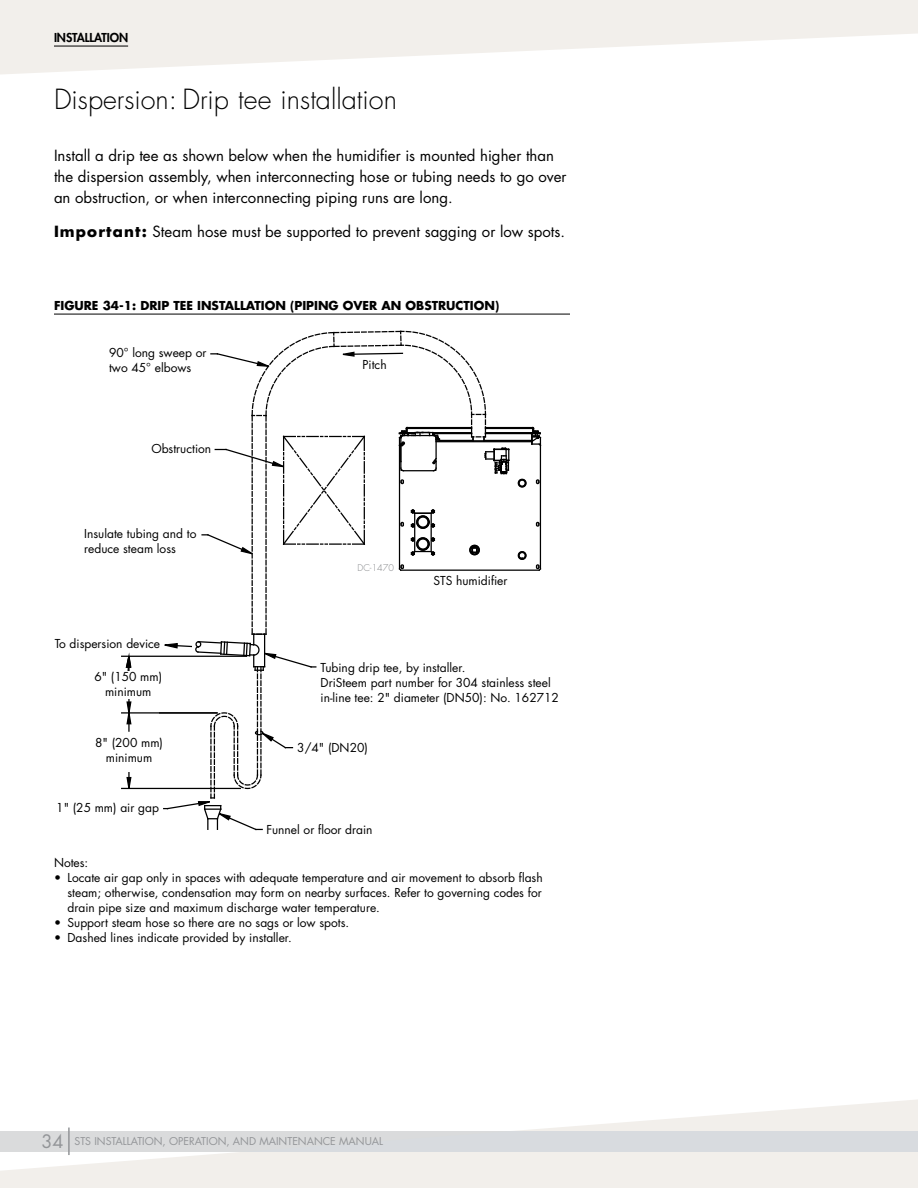
<style>
.page{position:relative;width:918px;height:1188px;background:#fff}
.page>*{position:absolute;margin:0;border:0;box-sizing:border-box;transform-origin:0 0}
.t1{font:300 27px "Futura Std";color:#000}
.t2{font:15px/21px "Futura Std";color:#000}
.t3{font:12px/15px "Futura Std";color:#000}
.t4{font:700 12px "Futura Std";color:#000}
.t5{font:800 12px "Futura Std";letter-spacing:-.005em;color:#000}
.t6{font:10.5px "Futura Std";color:#939598}
.t7{font:300 9px "Futura Std";color:#808285}
.s1{font-weight:700}
.s2{font-size:18px}
</style>
<div class="page">
<svg style="left:0;top:0;width:918px;height:74px;fill:#f2efeb"></svg>
<svg style="left:0;top:1099px;width:918px;height:89px;fill:#f2efeb"></svg>
<hr style="left:68px;top:1128px;width:2px;height:27px;background:#939598">
<hr style="left:54px;top:46px;width:74px;height:1px;background:#000">
<hr style="left:401px;top:570px;width:138px;height:1px;background:#000">
<hr style="left:436px;top:441px;width:96px;height:1px;background:#000">
<hr style="left:122px;top:656px;width:124px;height:1px;background:#000">
<svg style="left:125px;top:652px;width:7px;height:19px"></svg>
<hr style="left:122px;top:712px;width:95px;height:2px;background:#000">
<hr style="left:122px;top:788px;width:118px;height:1px;background:#000">
<svg style="left:126px;top:699px;width:6px;height:32px"></svg>
<svg style="left:126px;top:773px;width:6px;height:17px"></svg>
<hr style="left:540px;top:445px;width:1px;height:124px;background:#000">
<svg style="left:517px;top:551px;width:10px;height:9px"></svg>
<svg style="left:535px;top:563px;width:7px;height:8px"></svg>
<svg style="left:535px;top:521px;width:5px;height:7px"></svg>
<svg style="left:517px;top:478px;width:10px;height:10px"></svg>
<svg style="left:535px;top:479px;width:5px;height:7px"></svg>
<hr style="left:485px;top:432px;width:46px;height:2px;background:#000">
<hr style="left:485px;top:428px;width:48px;height:1px;background:#000">
<hr style="left:485px;top:427px;width:48px;height:1px;background:#000">
<hr style="left:484px;top:440px;width:48px;height:1px;background:#000">
<svg style="left:530px;top:426px;width:12px;height:21px"></svg>
<svg style="left:157px;top:330px;width:353px;height:501px"></svg>
<div style="left:84px;top:672px;width:89px;height:27px;background:#fff"></div>
<hr style="left:54px;top:314px;width:516px;height:1px;background:#000">
<p class="t5" style="left:54px;top:30px;width:76px">INSTALLATION</p>
<h1 class="t1" style="left:54px;top:82px;width:344px">Dispersion: Drip tee installation</h1>
<p class="t2" style="left:54px;top:145px;width:514px">Install a drip tee as shown below when the humidifier is mounted higher than the dispersion assembly, when interconnecting hose or tubing needs to go over an obstruction, or when interconnecting piping runs are long.</p>
<p class="t2" style="left:54px;top:222px;width:513px"><span class="s1">Important:</span> Steam hose must be supported to prevent sagging or low spots.</p>
<p class="t4" style="left:54px;top:298px;width:447px">FIGURE 34-1: DRIP TEE INSTALLATION (PIPING OVER AN OBSTRUCTION)</p>
<p class="t3" style="left:109px;top:345px;width:99px">90° long sweep or two 45° elbows</p>
<p class="t3" style="left:151px;top:441px;width:61px">Obstruction</p>
<p class="t3" style="left:84px;top:526px;width:114px">Insulate tubing and to reduce steam loss</p>
<p class="t3" style="left:55px;top:637px;width:107px">To dispersion device</p>
<p class="t3" style="left:94px;top:670px;width:69px;text-align:center">6" (150 mm) minimum</p>
<p class="t3" style="left:95px;top:736px;width:69px;text-align:center">8" (200 mm) minimum</p>
<p class="t3" style="left:56px;top:800px;width:104px">1" (25 mm) air gap</p>
<p class="t3" style="left:363px;top:358px;width:26px">Pitch</p>
<p class="t7" style="left:357px;top:562px;width:38px">DC-1470</p>
<p class="t3" style="left:433px;top:574px;width:76px">STS humidifier</p>
<p class="t3" style="left:321px;top:660px;width:240px">Tubing drip tee, by installer.<br>DriSteem part number for 304 stainless steel in-line tee: 2" diameter (DN50): No. 162712</p>
<p class="t3" style="left:297px;top:740px;width:72px">3/4" (DN20)</p>
<p class="t3" style="left:266px;top:822px;width:108px">Funnel or floor drain</p>
<p class="t3" style="left:54px;top:856px;width:36px">Notes:</p>
<p class="t3" style="left:68px;top:871px;width:477px;text-align:justify;text-indent:-14px">• Locate air gap only in spaces with adequate temperature and air movement to absorb flash steam; otherwise, condensation may form on nearby surfaces. Refer to governing codes for drain pipe size and maximum discharge water temperature.</p>
<p class="t3" style="left:54px;top:916px;width:297px">• Support steam hose so there are no sags or low spots.</p>
<p class="t3" style="left:54px;top:931px;width:239px">• Dashed lines indicate provided by installer.</p>
<p class="t6" style="left:42px;top:1135px;width:343px"><span class="s2">34</span> STS INSTALLATION, OPERATION, AND MAINTENANCE MANUAL</p>
</div>
